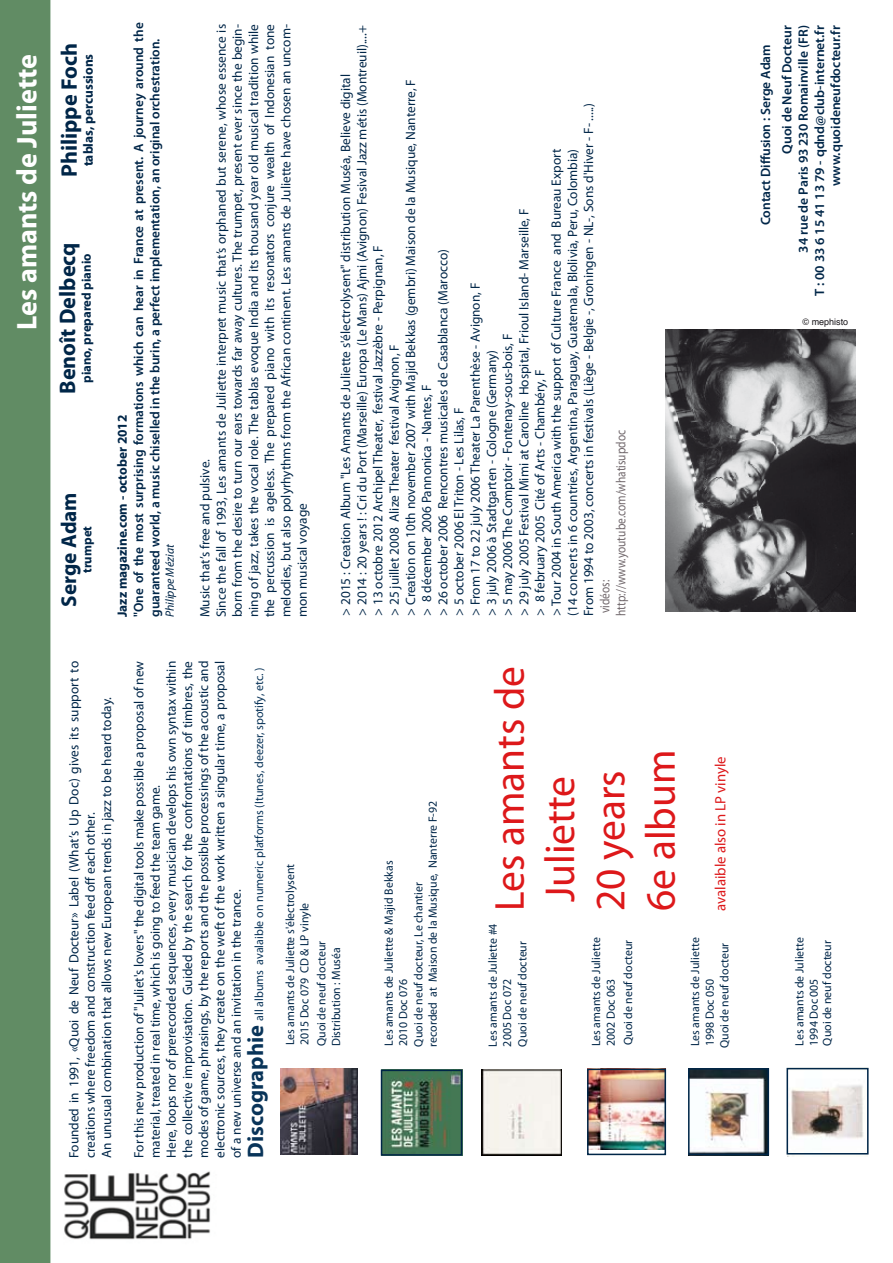
<style>
.page{position:relative;width:893px;height:1263px;background:#fff}
.page>*{position:absolute;margin:0;border:0;box-sizing:border-box;transform-origin:0 0}
.t1{font:42px/50.4px "Myriad Pro";color:#dd181a}
.t2{font:700 28.5px "Myriad Pro";color:#fff}
.t3{font:700 22.5px "Myriad Pro";color:#002648}
.t4{font:700 21.45px "Myriad Pro";color:#002648}
.t5{font:15px "Myriad Pro";color:#dd181a}
.t6{font:13.5px/16.2px "Myriad Pro";color:#002648}
.t7{font:600 13.5px/16.2px "Myriad Pro";color:#002648;text-align:right}
.t8{font:700 13.5px "Myriad Pro";color:#002648}
.t9{font:700 12.9px "Myriad Pro";color:#002648}
.t10{font:12px/14.4px "Myriad Pro";color:#002648}
.t11{font:12px "Myriad Pro";color:#093459}
.t12{font:italic 12px "Myriad Pro";letter-spacing:-.005em;color:#002648}
.t13{font:9px "Helvetica";color:#1a171b}
.s1{font-weight:700}
.s2{color:#72696d}
.s3{font-weight:700;font-size:22.5px}
</style>
<div class="page">
<img style="left:482px;top:1069px;width:80px;height:86px">
<img style="left:280px;top:1069px;width:77px;height:85px">
<img style="left:64px;top:1171px;width:147px;height:69px">
<img style="left:381px;top:1069px;width:82px;height:86px">
<img style="left:590px;top:1071px;width:73px;height:79px">
<img style="left:691px;top:1071px;width:75px;height:81px">
<img style="left:787px;top:1085px;width:81px;height:71px">
<div style="left:0;top:0;width:50px;height:1263px;background:#618c64"></div>
<div style="left:381px;top:1070px;width:81px;height:86px;border:2px solid #002648"></div>
<div style="left:587px;top:1068px;width:79px;height:87px;border:2px solid #002648"></div>
<div style="left:688px;top:1068px;width:81px;height:87px;border:2px solid #002648"></div>
<div style="left:786px;top:1068px;width:83px;height:86px;border:2px solid #002648"></div>
<img style="left:665px;top:330px;width:191px;height:282px">
<p class="t2" style="left:8px;top:330px;width:277px;rotate:-90deg">Les amants de Juliette</p>
<p class="t3" style="left:55px;top:177px;width:136px;rotate:-90deg">Philippe Foch</p>
<p class="t8" style="left:80px;top:166px;width:114px;rotate:-90deg">tablas, percussions</p>
<p class="t3" style="left:53px;top:394px;width:153px;rotate:-90deg">Benoît Delbecq</p>
<p class="t9" style="left:78px;top:383px;width:131px;rotate:-90deg">piano, prepared pianio</p>
<p class="t4" style="left:55px;top:607px;width:116px;rotate:-90deg">Serge Adam</p>
<p class="t9" style="left:79px;top:573px;width:48px;rotate:-90deg">trumpet</p>
<p class="t7" style="left:114px;top:617px;width:596px;text-align:left;rotate:-90deg"><span class="s1">Jazz magazine.com - october 2012<br></span>"One of the most surprising formations which can hear in France at present. A journey around the guaranteed world, a music chiselled in the burin, a perfect implementation, an original orchestration.</p>
<p class="t12" style="left:162px;top:617px;width:74px;rotate:-90deg">Philippe Méziat</p>
<p class="t6" style="left:197px;top:617px;width:595px;rotate:-90deg">Music that’s free and pulsive.<br>Since the fall of 1993, Les amants de Juliette interpret music that’s orphaned but serene, whose essence is born from the desire to turn our ears towards far away cultures. The trumpet, present ever since the begin&shy;ning of jazz, takes the vocal role. The tablas evoque India and its thousand year old musical tradition while the percussion is ageless. The prepared piano with its resonators conjure wealth of Indonesian tone melodies, but also polyrhythms from the African continent. Les amants de Juliette have chosen an uncom&shy;mon musical voyage</p>
<p class="t6" style="left:337px;top:616px;width:592px;rotate:-90deg">&gt; 2015 : Creation Album "Les Amants de Juliette s'électrolysent" distribution Muséa, Believe digital<br>&gt; 2014 : 20 years ! : Cri du Port (Marseille) Europa (Le Mans) Ajmi (Avignon) Fesival Jazz métis (Montreuil)....+ &gt; 13 octobre 2012 Archipel Theater, festival Jazzèbre - Perpignan, F<br>&gt; 25 juillet 2008 Alize Theater festival Avignon, F<br>&gt; Creation on 10th november 2007 with Majid Bekkas (gembri) Maison de la Musique, Nanterre, F<br>&gt; 8 décember 2006 Pannonica - Nantes, F<br>&gt; 26 october 2006 Rencontres musicales de Casablanca (Marocco)<br>&gt; 5 october 2006 El Triton - Les Lilas, F<br>&gt; From 17 to 22 july 2006 Theater La Parenthèse - Avignon, F<br>&gt; 3 july 2006 à Stadtgarten - Cologne (Germany)<br>&gt; 5 may 2006 The Comptoir - Fontenay-sous-bois, F<br>&gt; 29 july 2005 Festival Mimi at Caroline Hospital, Frioul Island- Marseille, F<br>&gt; 8 february 2005 Cité of Arts - Chambéry, F<br>&gt; Tour 2004 in South America with the support of Culture France and Bureau Export<br>(14 concerts in 6 countries, Argentina, Paraguay, Guatemala, Blolivia, Peru, Colombia)<br>From 1994 to 2003, concerts in festivals (Liège - Belgie -, Groningen - NL-, Sons d'Hiver - F- .....)<br><span class="s2">vidéos:<br>http://www.youtube.com/whatisupdoc</span></p>
<p class="t7" style="left:779px;top:296px;width:272px;rotate:-90deg">Quoi de Neuf Docteur<br>34 rue de Paris 93 230 Romainville (FR)<br>T : 00 33 6 15 41 13 79 - qdnd@club-internet.fr www.quoideneufdocteur.fr</p>
<p class="t7" style="left:757px;top:225px;width:183px;rotate:-90deg">Contact Di usion : Serge Adam</p>
<p class="t13" style="left:802px;top:315px;width:47px">© mephisto</p>
<p class="t6" style="left:66px;top:1158px;width:498px;rotate:-90deg">Founded in 1991, «Quoi de Neuf Docteur» Label (What’s Up Doc) gives its support to creations where freedom and construction feed o each other.<br>An unusual combination that allows new European trends in jazz to be heard today.</p>
<p class="t6" style="left:131px;top:1158px;width:498px;rotate:-90deg">For this new production of "Juliet's lovers" the digital tools make possible a proposal of new material, treated in real time, which is going to feed the team game.<br>Here, loops nor of prerecorded sequences, every musician develops his own syntax within the collective improvisation. Guided by the search for the confrontations of timbres, the modes of game, phrasings, by the reports and the possible processings of the acoustic and electronic sources, they create on the weft of the work written a singular time, a proposal of a new universe and an invitation in the trance.</p>
<p class="t11" style="left:252px;top:1158px;width:492px;rotate:-90deg"><span class="s3">Discographie</span> all albums avalaible on numeric platforms (Itunes, deezer, spotify, etc. )</p>
<p class="t10" style="left:283px;top:1045px;width:183px;rotate:-90deg">Les amants de Juliette s'électrolysent<br>2015 Doc 079 CD &amp; LP vinyle</p>
<p class="t10" style="left:314px;top:1046px;width:107px;rotate:-90deg">Quoi de neuf docteur<br>Distribution : Muséa</p>
<p class="t10" style="left:411px;top:1046px;width:247px;rotate:-90deg">Quoi de neuf docteur, Le chantier<br>recorded at Maison de la Musique, Nanterre F-92</p>
<p class="t10" style="left:381px;top:1046px;width:187px;rotate:-90deg">Les amants de Juliette &amp; Majid Bekkas<br>2010 Doc 076</p>
<p class="t1" style="left:484px;top:911px;width:247px;rotate:-90deg">Les amants de<br>Juliette<br>20 years<br>6e album</p>
<p class="t5" style="left:711px;top:911px;width:156px;rotate:-90deg">avalaible also in LP vinyle</p>
<p class="t10" style="left:485px;top:1046px;width:125px;line-height:14.9px;rotate:-90deg">Les amants de Juliette #4<br>2005 Doc 072<br>Quoi de neuf docteur</p>
<p class="t10" style="left:589px;top:1046px;width:110px;rotate:-90deg">Les amants de Juliette<br>2002 Doc 063</p>
<p class="t10" style="left:621px;top:1045px;width:107px;rotate:-90deg">Quoi de neuf docteur</p>
<p class="t10" style="left:688px;top:1048px;width:112px;rotate:-90deg">Les amants de Juliette<br>1998 Doc 050<br>Quoi de neuf docteur</p>
<p class="t10" style="left:792px;top:1046px;width:110px;line-height:14px;rotate:-90deg">Les amants de Juliette<br>1994 Doc 005<br>Quoi de neuf docteur</p>
</div>
